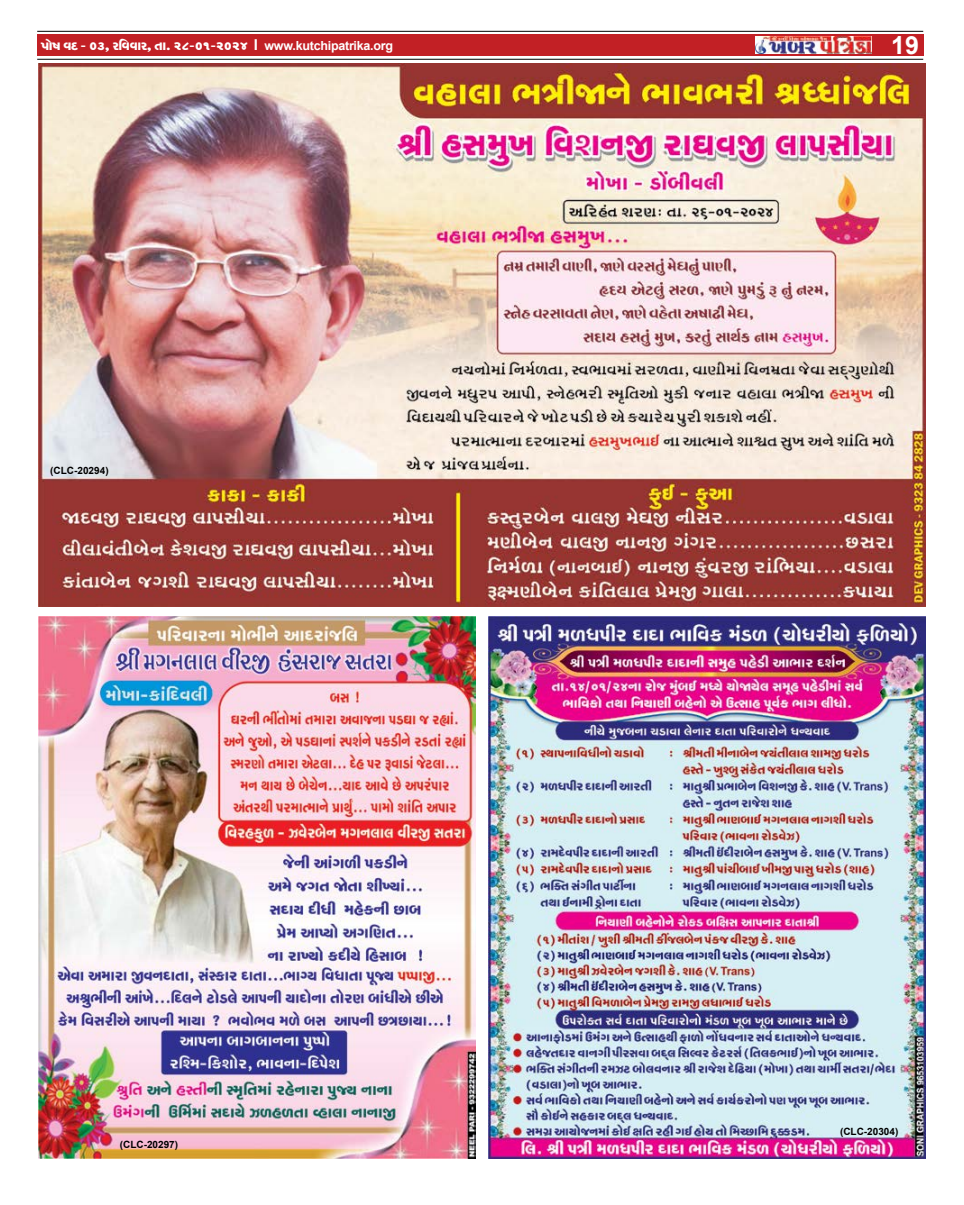
<style>
.page{position:relative;width:964px;height:1205px;background:#fff}
.page>*{position:absolute;margin:0;border:0;box-sizing:border-box;transform-origin:0 0}
.t1{font:700 25px "Arial";color:#fff}
.t2{font:15px "SHREE GUJ7";letter-spacing:-.02em;color:#fff}
.t3{font:700 10px "Arial";color:#000}
.s1{font-family:"Arial";font-weight:700}
.s2{font-family:"Arial";font-weight:700;font-size:12.5px}
</style>
<div class="page">
<hr style="left:37px;top:59px;width:886px;height:1px;background:#000">
<div style="left:37px;top:34px;width:886px;height:22px;background:#c22025"></div>
<hr style="left:37px;top:31px;width:886px;height:1px;background:#000">
<img style="left:755px;top:37px;width:116px;height:17px">
<img style="left:39px;top:64px;width:886px;height:542px">
<img style="left:39px;top:617px;width:437px;height:542px">
<img style="left:488px;top:617px;width:437px;height:542px">
<p class="t2" style="left:41px;top:39px;width:354px">‘p¡j hv$ - 03, frhhpf, sp. 28-01-2024 <span class="s1">I</span> <span class="s2">www.kutchipatrika.org</span></p>
<h1 class="t1" style="left:891px;top:27px;width:29px">19</h1>
<p class="t3" style="left:50px;top:463px;width:60px">(CLC-20294)</p>
<p class="t3" style="left:120px;top:1137px;width:60px">(CLC-20297)</p>
<p class="t3" style="left:840px;top:1124px;width:60px">(CLC-20304)</p>
</div>
